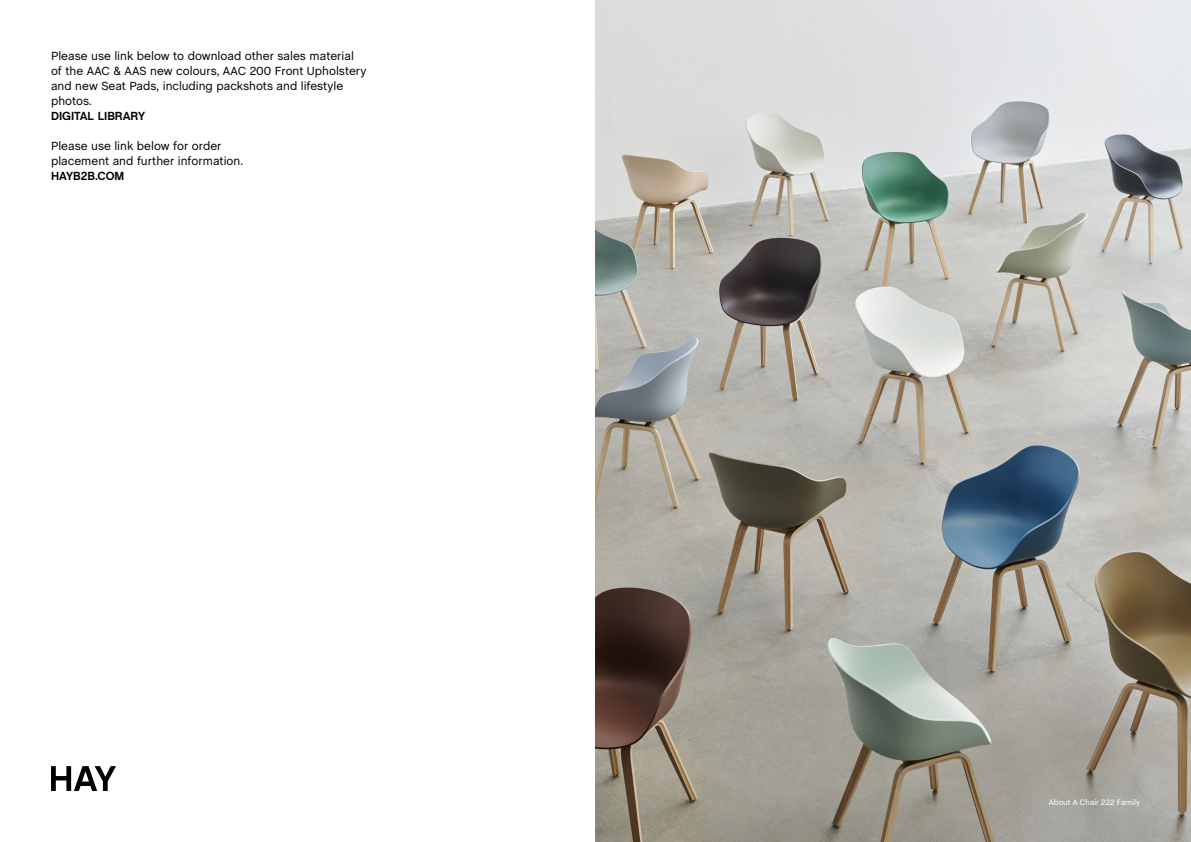
<style>
.page{position:relative;width:1191px;height:842px;background:#fff}
.page>*{position:absolute;margin:0;border:0;box-sizing:border-box;transform-origin:0 0}
.Page_body{font:12px/15px "Chalet";color:#000}
.t1{font:700 12px "Chalet";color:#000}
.t2{font:8px "Chalet";letter-spacing:-.005em;color:#fff}
</style>
<div class="page">
<img style="left:595px;top:0;width:596px;height:842px">
<svg style="left:51px;top:766px;width:65px;height:25px"></svg>
<p class="Page_body" style="left:51px;top:49px;width:317px">Please use link below to download other sales material of the AAC &amp; AAS new colours, AAC 200 Front Upholstery and new Seat Pads, including packshots and lifestyle photos.</p>
<p class="t1" style="left:51px;top:109px;width:96px">DIGITAL LIBRARY</p>
<p class="Page_body" style="left:51px;top:139px;width:193px">Please use link below for order placement and further information.</p>
<p class="t1" style="left:51px;top:169px;width:75px">HAYB2B.COM</p>
<p class="t2" style="left:1048px;top:798px;width:93px">About A Chair 222 Family</p>
</div>
